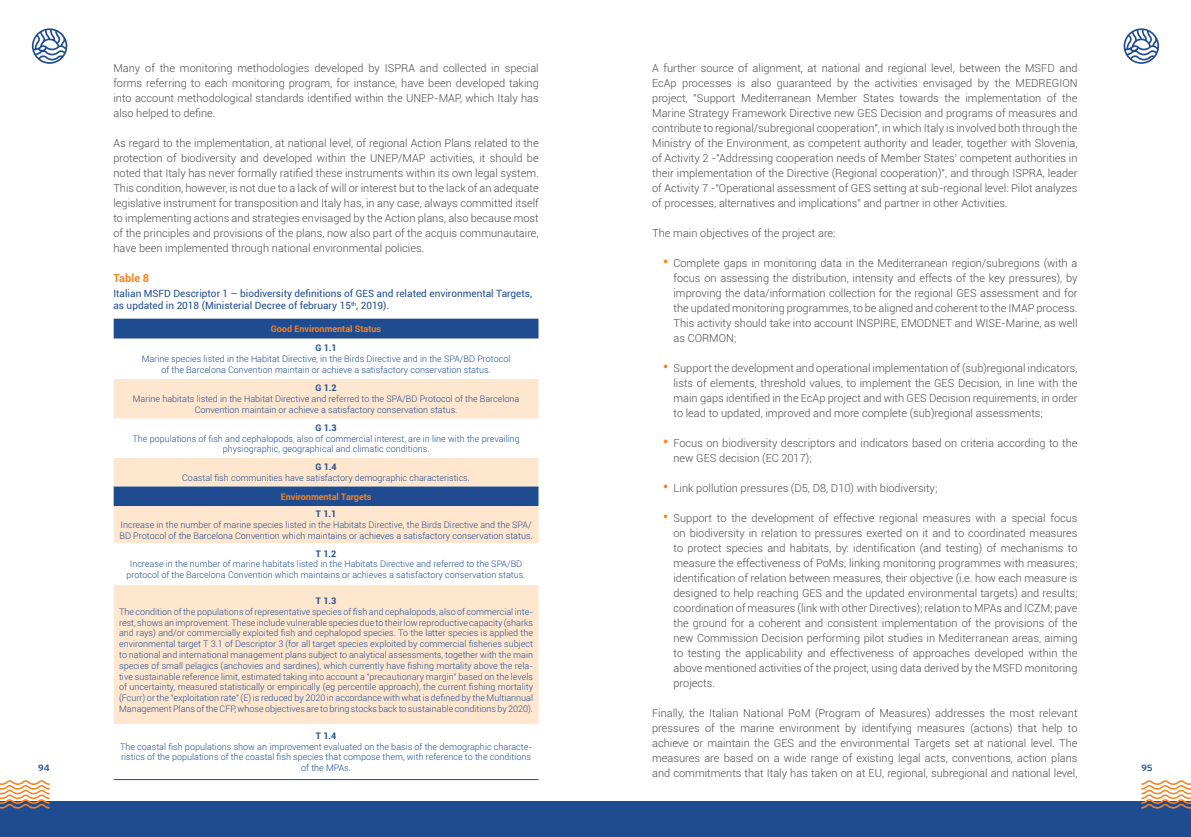
<style>
.page{position:relative;width:1191px;height:837px;background:#fff}
.page>*{position:absolute;margin:0;border:0;box-sizing:border-box;transform-origin:0 0}
.t1{font:300 11px/15px "Roboto";color:#4e4b4c;text-align:justify}
.t2{font:700 11px "Roboto";color:#f8821e}
.t3{font:10px/12px "Roboto";color:#1f4c90}
.t4{font:300 9px/10.8px "Roboto";color:#1f4c90;text-align:center}
.t5{font:700 9px "Roboto";color:#f8821e}
.t6{font:700 9px "Roboto";color:#1f4c90}
.t7{font:700 9px "Ko Ho";color:#1f4c90}
.s1{font-size:18px;color:#f8821e}
</style>
<div class="page">
<div style="left:0;top:801px;width:1191px;height:35px;background:#1f4c90"></div>
<svg style="left:1141px;top:780px;width:50px;height:28px"></svg>
<svg style="left:0;top:780px;width:50px;height:28px"></svg>
<svg style="left:32px;top:28px;width:35px;height:36px"></svg>
<svg style="left:1123px;top:28px;width:36px;height:36px"></svg>
<svg style="left:114px;top:318px;width:424px;height:21px;background:#2b5595"></svg>
<svg style="left:114px;top:379px;width:424px;height:344px;fill:#ffe6ce"></svg>
<hr style="left:114px;top:779px;width:424px;height:1px;background:#1f4c90">
<p class="t1" style="left:113px;top:60px;width:427px">Many of the monitoring methodologies developed by ISPRA and collected in special forms referring to each monitoring program, for instance, have been developed taking into account methodological standards identified within the UNEP-MAP, which Italy has also helped to define.</p>
<p class="t1" style="left:113px;top:135px;width:427px">As regard to the implementation, at national level, of regional Action Plans related to the protection of biodiversity and developed within the UNEP/MAP activities, it should be noted that Italy has never formally ratified these instruments within its own legal system.<br>This condition, however, is not due to a lack of will or interest but to the lack of an adequate legislative instrument for transposition and Italy has, in any case, always committed itself to implementing actions and strategies envisaged by the Action plans, also because most of the principles and provisions of the plans, now also part of the acquis communautaire, have been implemented through national environmental policies.</p>
<p class="t2" style="left:113px;top:270px;width:37px">Table 8</p>
<p class="t3" style="left:113px;top:287px;width:420px">Italian MSFD Descriptor 1 – biodiversity definitions of GES and related environmental Targets, as updated in 2018 (Ministerial Decree of february 15<sup>th</sup>, 2019).</p>
<p class="t5" style="left:271px;top:322px;width:112px">Good Environmental Status</p>
<p class="t6" style="left:315px;top:341px;width:23px">G 1.1</p>
<p class="t4" style="left:142px;top:353px;width:370px">Marine species listed in the Habitat Directive, in the Birds Directive and in the SPA/BD Protocol of the Barcelona Convention maintain or achieve a satisfactory conservation status.</p>
<p class="t6" style="left:315px;top:381px;width:23px">G 1.2</p>
<p class="t4" style="left:133px;top:393px;width:388px">Marine habitats listed in the Habitat Directive and referred to the SPA/BD Protocol of the Barcelona<br>Convention maintain or achieve a satisfactory conservation status.</p>
<p class="t6" style="left:315px;top:421px;width:23px">G 1.3</p>
<p class="t4" style="left:132px;top:432px;width:389px">The populations of fish and cephalopods, also of commercial interest, are in line with the prevailing physiographic, geographical and climatic conditions.</p>
<p class="t6" style="left:315px;top:460px;width:23px">G 1.4</p>
<p class="t4" style="left:182px;top:472px;width:289px">Coastal fish communities have satisfactory demographic characteristics.</p>
<p class="t5" style="left:281px;top:490px;width:92px">Environmental Targets</p>
<p class="t6" style="left:316px;top:507px;width:22px">T 1.1</p>
<p class="t4" style="left:119px;top:519px;width:415px;text-align:left">Increase in the number of marine species listed in the Habitats Directive, the Birds Directive and the SPA/<br>BD Protocol of the Barcelona Convention which maintains or achieves a satisfactory conservation status.</p>
<p class="t6" style="left:316px;top:547px;width:22px">T 1.2</p>
<p class="t4" style="left:127px;top:558px;width:400px">Increase in the number of marine habitats listed in the Habitats Directive and referred to the SPA/BD protocol of the Barcelona Convention which maintains or achieves a satisfactory conservation status.</p>
<p class="t6" style="left:316px;top:594px;width:22px">T 1.3</p>
<p class="t4" style="left:119px;top:605px;width:415px;text-align:justify">The condition of the populations of representative species of fish and cephalopods, also of commercial inte&shy;rest, shows an improvement. These include vulnerable species due to their low reproductive capacity (sharks and rays) and/or commercially exploited fish and cephalopod species. To the latter species is applied the environmental target T 3.1 of Descriptor 3 (for all target species exploited by commercial fisheries subject to national and international management plans subject to analytical assessments, together with the main species of small pelagics (anchovies and sardines), which currently have fishing mortality above the rela&shy;tive sustainable reference limit, estimated taking into account a "precautionary margin" based on the levels of uncertainty, measured statistically or empirically (eg percentile approach), the current fishing mortality (Fcurr) or the "exploitation rate" (E) is reduced by 2020 in accordance with what is defined by the Multiannual Management Plans of the CFP, whose objectives are to bring stocks back to sustainable conditions by 2020).</p>
<p class="t6" style="left:316px;top:729px;width:22px">T 1.4</p>
<p class="t4" style="left:120px;top:740px;width:413px">The coastal fish populations show an improvement evaluated on the basis of the demographic characte&shy;ristics of the populations of the coastal fish species that compose them, with reference to the conditions of the MPAs.</p>
<p class="t1" style="left:652px;top:60px;width:427px">A further source of alignment, at national and regional level, between the MSFD and EcAp processes is also guaranteed by the activities envisaged by the MEDREGION project, "Support Mediterranean Member States towards the implementation of the Marine Strategy Framework Directive new GES Decision and programs of measures and contribute to regional/subregional cooperation", in which Italy is involved both through the Ministry of the Environment, as competent authority and leader, together with Slovenia, of Activity 2 -"Addressing cooperation needs of Member States' competent authorities in their implementation of the Directive (Regional cooperation)", and through ISPRA, leader of Activity 7 -"Operational assessment of GES setting at sub-regional level: Pilot analyzes of processes, alternatives and implications" and partner in other Activities.</p>
<p class="t1" style="left:652px;top:225px;width:185px">The main objectives of the project are:</p>
<p class="t1" style="left:673px;top:255px;width:405px;text-indent:-11px"><span class="s1">•</span> Complete gaps in monitoring data in the Mediterranean region/subregions (with a focus on assessing the distribution, intensity and effects of the key pressures), by improving the data/information collection for the regional GES assessment and for the updated monitoring programmes, to be aligned and coherent to the IMAP process.<br>This activity should take into account INSPIRE, EMODNET and WISE-Marine, as well as CORMON;</p>
<p class="t1" style="left:673px;top:360px;width:405px;text-indent:-11px"><span class="s1">•</span> Support the development and operational implementation of (sub)regional indicators, lists of elements, threshold values, to implement the GES Decision, in line with the main gaps identified in the EcAp project and with GES Decision requirements, in order to lead to updated, improved and more complete (sub)regional assessments;</p>
<p class="t1" style="left:673px;top:435px;width:405px;text-indent:-11px"><span class="s1">•</span> Focus on biodiversity descriptors and indicators based on criteria according to the new GES decision (EC 2017);</p>
<p class="t1" style="left:663px;top:480px;width:276px"><span class="s1">•</span> Link pollution pressures (D5, D8, D10) with biodiversity;</p>
<p class="t1" style="left:673px;top:510px;width:405px;text-indent:-11px"><span class="s1">•</span> Support to the development of effective regional measures with a special focus on biodiversity in relation to pressures exerted on it and to coordinated measures to protect species and habitats, by: identification (and testing) of mechanisms to measure the effectiveness of PoMs; linking monitoring programmes with measures; identification of relation between measures, their objective (i.e. how each measure is designed to help reaching GES and the updated environmental targets) and results; coordination of measures (link with other Directives); relation to MPAs and ICZM; pave the ground for a coherent and consistent implementation of the provisions of the new Commission Decision performing pilot studies in Mediterranean areas, aiming to testing the applicability and effectiveness of approaches developed within the above mentioned activities of the project, using data derived by the MSFD monitoring projects.</p>
<p class="t1" style="left:652px;top:705px;width:427px">Finally, the Italian National PoM (Program of Measures) addresses the most relevant pressures of the marine environment by identifying measures (actions) that help to achieve or maintain the GES and the environmental Targets set at national level. The measures are based on a wide range of existing legal acts, conventions, action plans and commitments that Italy has taken on at EU, regional, subregional and national level,</p>
<p class="t7" style="left:38px;top:759px;width:13px">94</p>
<p class="t7" style="left:1141px;top:759px;width:13px">95</p>
</div>
